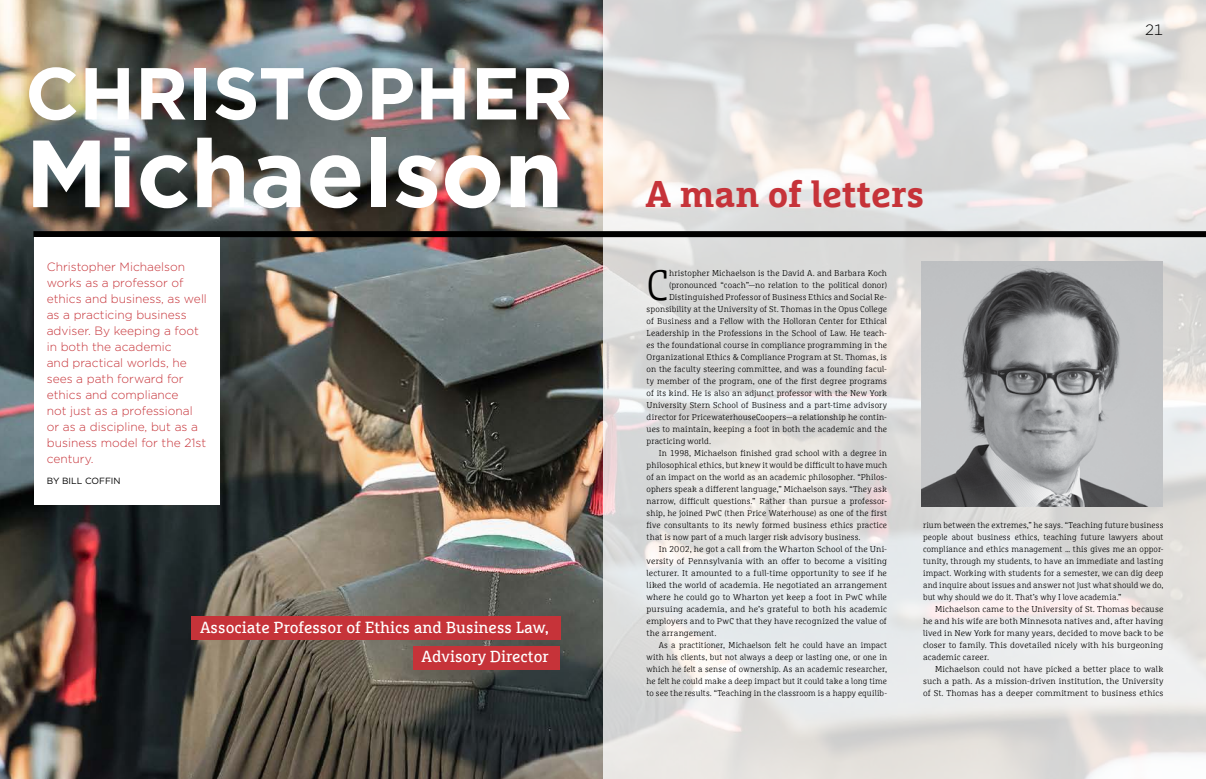
<style>
.page{position:relative;width:1206px;height:779px;background:#fff}
.page>*{position:absolute;margin:0;border:0;box-sizing:border-box;transform-origin:0 0}
.t1{font:700 95.1px "Gotham";color:#fff}
.t2{font:700 73.3px "Gotham";color:#fff}
.t3{font:300 42.9px "Marselis Slab Offc";color:#000}
.t4{font:700 37px "Marselis Slab Offc";color:#c63339}
.t5{font:16px/29.6px "Marselis Slab Offc";color:#fff;text-align:right}
.t6{font:300 15px "Gotham";color:#000}
.t7{font:300 12px/16px "Gotham";color:#c63339}
.t8{font:9px "Gotham";color:#000}
.t9{font:300 8.5px/12px "Marselis Slab Offc";letter-spacing:.01em;color:#000;text-align:justify}
.t10{font:300 8.5px/12px "Marselis Slab Offc";letter-spacing:.01em;color:#000;text-align:justify;scale:.95 1}
.t11{font:300 8.5px "Marselis Slab Offc";letter-spacing:.01em;color:#000;scale:.96 1}
</style>
<div class="page">
<img style="left:0;top:0;width:603px;height:778px">
<svg style="left:603px;top:0;width:603px;height:778px;background:#e2e1e0"></svg>
<div style="left:33px;top:231px;width:1173px;height:6px;background:#000"></div>
<div style="left:34px;top:237px;width:186px;height:267px;background:#fff"></div>
<div style="left:191px;top:616px;width:369px;height:24px;background:#c63339"></div>
<div style="left:414px;top:646px;width:146px;height:24px;background:#c63339"></div>
<img style="left:922px;top:262px;width:240px;height:244px">
<h2 class="t2" style="left:25px;top:45px;width:549px">CHRISTOPHER</h2>
<h1 class="t1" style="left:25px;top:110px;width:540px">Michaelson</h1>
<p class="t7" style="left:47px;top:259px;width:162px">Christopher Michaelson works as a professor of ethics and business, as well as a practicing business adviser. By keeping a foot in both the academic<br>and practical worlds, he sees a path forward for ethics and compliance<br>not just as a professional or as a discipline, but as a business model for the 21st century.</p>
<p class="t8" style="left:47px;top:475px;width:75px">BY BILL COFFIN</p>
<h3 class="t5" style="left:200px;top:612px;width:350px">Associate Professor of Ethics and Business Law,<br>Advisory Director</h3>
<h3 class="t4" style="left:646px;top:171px;width:280px">A man of letters</h3>
<h3 class="t6" style="left:1145px;top:20px;width:19px">21</h3>
<h3 class="t3" style="left:647px;top:259px;width:24px">C</h3>
<p class="t9" style="left:669px;top:267px;width:219px">hristopher Michaelson is the David A. and Barbara Koch</p>
<p class="t9" style="left:669px;top:279px;width:219px">(pronounced “coach”—no relation to the political donor)</p>
<p class="t9" style="left:669px;top:291px;width:219px">Distinguished Professor of Business Ethics and Social Re-</p>
<p class="t9" style="left:647px;top:303px;width:242px">sponsibility at the University of St. Thomas in the Opus College</p>
<p class="t9" style="left:647px;top:315px;width:242px">of Business and a Fellow with the Holloran Center for Ethical</p>
<p class="t9" style="left:647px;top:327px;width:242px">Leadership in the Professions in the School of Law. He teach-</p>
<p class="t9" style="left:647px;top:339px;width:242px">es the foundational course in compliance programming in the</p>
<p class="t9" style="left:647px;top:351px;width:242px">Organizational Ethics &amp; Compliance Program at St. Thomas, is</p>
<p class="t9" style="left:647px;top:363px;width:242px">on the faculty steering committee, and was a founding facul-</p>
<p class="t9" style="left:647px;top:375px;width:242px">ty member of the program, one of the first degree programs</p>
<p class="t9" style="left:647px;top:387px;width:242px">of its kind. He is also an adjunct professor with the New York</p>
<p class="t9" style="left:647px;top:399px;width:242px">University Stern School of Business and a part-time advisory</p>
<p class="t9" style="left:647px;top:411px;width:242px">director for PricewaterhouseCoopers—a relationship he contin-</p>
<p class="t9" style="left:647px;top:423px;width:242px">ues to maintain, keeping a foot in both the academic and the</p>
<p class="t9" style="left:647px;top:435px;width:66px">practicing world.</p>
<p class="t11" style="left:659px;top:448px;width:239px">In 1998, Michaelson finished grad school with a degree in</p>
<p class="t11" style="left:647px;top:460px;width:252px">philosophical ethics, but knew it would be difficult to have much</p>
<p class="t11" style="left:647px;top:472px;width:252px">of an impact on the world as an academic philosopher. “Philos-</p>
<p class="t11" style="left:647px;top:484px;width:252px">ophers speak a different language,” Michaelson says. “They ask</p>
<p class="t11" style="left:647px;top:496px;width:252px">narrow, difficult questions.” Rather than pursue a professor-</p>
<p class="t11" style="left:647px;top:508px;width:252px">ship, he joined PwC (then Price Waterhouse) as one of the first</p>
<p class="t11" style="left:647px;top:520px;width:252px">five consultants to its newly formed business ethics practice</p>
<p class="t11" style="left:647px;top:532px;width:224px">that is now part of a much larger risk advisory business.</p>
<p class="t9" style="left:659px;top:543px;width:230px">In 2002, he got a call from the Wharton School of the Uni-</p>
<p class="t9" style="left:647px;top:555px;width:242px">versity of Pennsylvania with an offer to become a visiting</p>
<p class="t9" style="left:647px;top:567px;width:242px">lecturer. It amounted to a full-time opportunity to see if he</p>
<p class="t9" style="left:647px;top:579px;width:242px">liked the world of academia. He negotiated an arrangement</p>
<p class="t9" style="left:647px;top:591px;width:242px">where he could go to Wharton yet keep a foot in PwC while</p>
<p class="t9" style="left:647px;top:603px;width:242px">pursuing academia, and he’s grateful to both his academic</p>
<p class="t9" style="left:647px;top:615px;width:242px">employers and to PwC that they have recognized the value of</p>
<p class="t9" style="left:647px;top:627px;width:71px">the arrangement.</p>
<p class="t10" style="left:659px;top:639px;width:242px">As a practitioner, Michaelson felt he could have an impact</p>
<p class="t10" style="left:647px;top:651px;width:255px">with his clients, but not always a deep or lasting one, or one in</p>
<p class="t10" style="left:647px;top:663px;width:255px">which he felt a sense of ownership. As an academic researcher,</p>
<p class="t10" style="left:647px;top:675px;width:255px">he felt he could make a deep impact but it could take a long time</p>
<p class="t10" style="left:647px;top:687px;width:255px">to see the results. “Teaching in the classroom is a happy equilib-</p>
<p class="t10" style="left:923px;top:519px;width:255px">rium between the extremes,” he says. “Teaching future business people about business ethics, teaching future lawyers about compliance and ethics management … this gives me an oppor&shy;tunity, through my students, to have an immediate and lasting impact. Working with students for a semester, we can dig deep and inquire about issues and answer not just what should we do, but why should we do it. That’s why I love academia.”</p>
<p class="t9" style="left:923px;top:603px;width:242px;text-indent:12px">Michaelson came to the University of St. Thomas because he and his wife are both Minnesota natives and, after having lived in New York for many years, decided to move back to be closer to family. This dovetailed nicely with his burgeoning academic career.</p>
<p class="t9" style="left:923px;top:663px;width:242px;text-indent:12px">Michaelson could not have picked a better place to walk such a path. As a mission-driven institution, the University of St. Thomas has a deeper commitment to business ethics</p>
</div>
